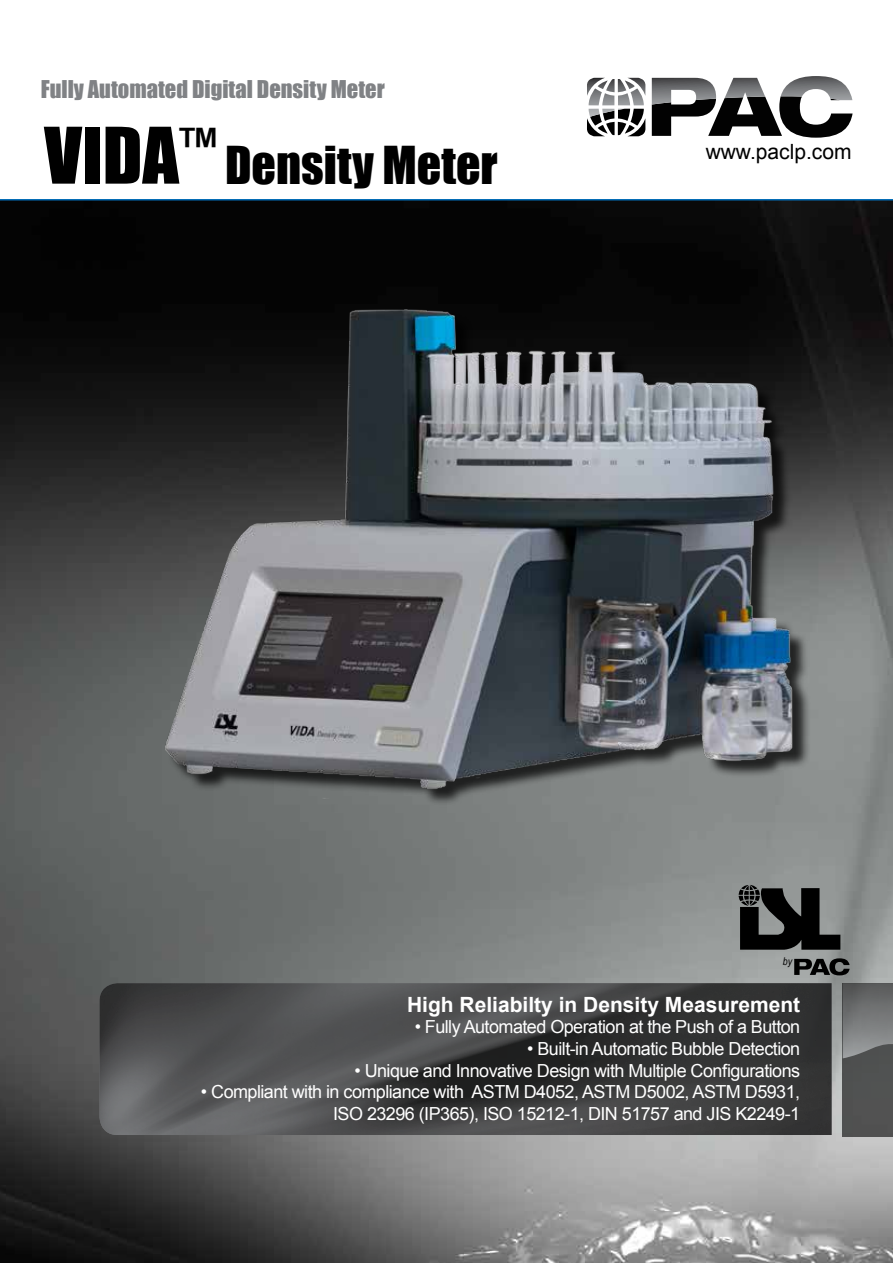
<style>
.page{position:relative;width:893px;height:1263px;background:#fff}
.page>*{position:absolute;margin:0;border:0;box-sizing:border-box;transform-origin:0 0}
.t1{font:48px "Impact";color:#000}
.t2{font:22.5px "Impact";color:#808285}
.t3{font:700 21px "Arial";color:#fff}
.t4{font:21px "Arial";color:#000}
.t5{font:18px/21.6px "Arial";letter-spacing:-.03em;color:#fff;text-align:right}
.t6{font:italic 10.65px "Arial Narrow";color:#000}
.s1{font-size:72px}
</style>
<div class="page">
<img style="left:0;top:200px;width:893px;height:1063px">
<svg style="left:587px;top:78px;width:58px;height:58px"></svg>
<svg style="left:652px;top:76px;width:201px;height:62px"></svg>
<hr style="left:0;top:199px;width:893px;height:1px;background:#036cb6">
<img style="left:119px;top:303px;width:714px;height:534px">
<svg style="left:739px;top:885px;width:101px;height:65px;background:#383a3a"></svg>
<svg style="left:794px;top:958px;width:56px;height:17px"></svg>
<img style="left:100px;top:983px;width:732px;height:152px">
<div style="left:843px;top:983px;width:50px;height:154px;background:#505252"></div>
<svg style="left:843px;top:986px;width:50px;height:72px"></svg>
<p class="t2" style="left:41px;top:71px;width:345px">Fully Automated Digital Density Meter</p>
<h1 class="t1" style="left:44px;top:128px;width:455px"><span class="s1">VIDA</span>™ Density Meter</h1>
<p class="t4" style="left:706px;top:137px;width:147px">www.paclp.com</p>
<p class="t6" style="left:783px;top:954px;width:11px">by</p>
<p class="t3" style="left:407px;top:990px;width:395px">High Reliabilty in Density Measurement</p>
<p class="t5" style="left:415px;top:1016px;width:387px">• Fully Automated Operation at the Push of a Button</p>
<p class="t5" style="left:527px;top:1038px;width:274px">• Built-in Automatic Bubble Detection</p>
<p class="t5" style="left:354px;top:1059px;width:447px">• Unique and Innovative Design with Multiple Configurations</p>
<p class="t5" style="left:201px;top:1081px;width:601px">• Compliant with in compliance with ASTM D4052, ASTM D5002, ASTM D5931,<br>ISO 23296 (IP365), ISO 15212-1, DIN 51757 and JIS K2249-1</p>
</div>
